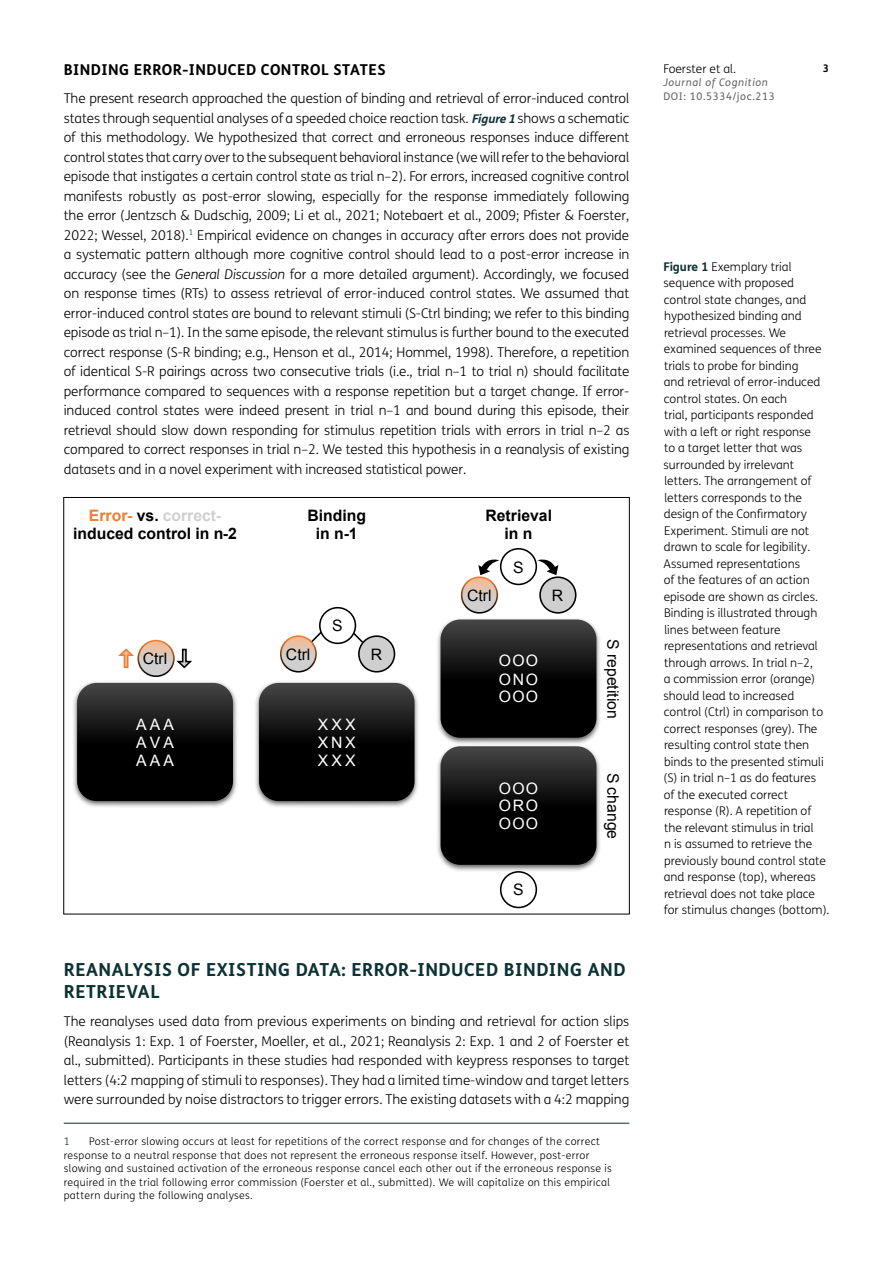
<style>
.page{position:relative;width:893px;height:1263px;background:#fff}
.page>*{position:absolute;margin:0;border:0;box-sizing:border-box;transform-origin:0 0}
.t1{font:700 18px/22.5px "FS Me";letter-spacing:.03em;color:#0d3234}
.t2{font:700 15.75px/18.9px "Arial";color:#000;text-align:center}
.t3{font:15.75px "Arial";letter-spacing:.14em;color:#fff}
.t4{font:15.75px "Arial";color:#000}
.t5{font:700 15px "FS Me";letter-spacing:.03em;color:#000}
.Body_Copy{font:300 13.5px/19.5px "FS Me";letter-spacing:-.005em;color:#000;text-align:justify}
.Figure_copy{font:300 12px/16.5px "FS Me";color:#000}
.Footnote{font:300 10.5px/13.5px "FS Me";letter-spacing:.03em;color:#000}
.t6{font:10.5px "FS Me";letter-spacing:.06em;color:#636466}
.t7{font:italic 10.5px "FS Me";letter-spacing:.06em;color:#636466}
.t8{font:700 10.5px "FS Me";color:#000}
.Footnote-2{font:300 10.5px "FS Me";color:#0d3234}
.s1{font-weight:700;font-style:italic;font-size:12px;color:#0d3234}
.s2{font-style:italic}
.s3{color:#ed7e33}
.s4{color:#cfcfcf}
.s5{font-weight:700;color:#0d3234}
</style>
<div class="page">
<hr style="left:64px;top:1123px;width:565px;height:1px;background:#0d3234">
<svg style="left:348px;top:627px;width:17px;height:17px"></svg>
<svg style="left:309px;top:630px;width:17px;height:14px"></svg>
<img style="left:73px;top:681px;width:164px;height:126px">
<svg style="left:77px;top:683px;width:156px;height:118px;background:#161616"></svg>
<img style="left:255px;top:681px;width:163px;height:126px">
<svg style="left:259px;top:683px;width:156px;height:118px;background:#151515"></svg>
<img style="left:437px;top:618px;width:163px;height:122px">
<svg style="left:441px;top:619px;width:155px;height:119px;background:#161616"></svg>
<img style="left:437px;top:740px;width:163px;height:131px">
<svg style="left:441px;top:746px;width:155px;height:119px;background:#161616"></svg>
<svg style="left:138px;top:641px;width:36px;height:35px"></svg>
<div style="left:137px;top:640px;width:38px;height:37px;border:2px solid #fff;border-radius:50%"></div>
<svg style="left:118px;top:648px;width:16px;height:21px"></svg>
<svg style="left:174px;top:648px;width:18px;height:21px"></svg>
<svg style="left:281px;top:636px;width:35px;height:36px"></svg>
<div style="left:280px;top:635px;width:37px;height:37px;border:2px solid #fff;border-radius:50%"></div>
<div style="left:320px;top:608px;width:35px;height:35px;background:#fff;border-radius:50%"></div>
<div style="left:319px;top:607px;width:37px;height:37px;border:2px solid #000;border-radius:50%"></div>
<div style="left:359px;top:636px;width:35px;height:36px;background:#cfcfcf;border-radius:50%"></div>
<div style="left:358px;top:635px;width:37px;height:37px;border:2px solid #000;border-radius:50%"></div>
<div style="left:500px;top:871px;width:37px;height:37px;border:2px solid #000;border-radius:50%"></div>
<svg style="left:462px;top:577px;width:35px;height:36px"></svg>
<div style="left:461px;top:576px;width:37px;height:38px;border:2px solid #fff;border-radius:50%"></div>
<div style="left:500px;top:548px;width:37px;height:37px;border:2px solid #000;border-radius:50%"></div>
<div style="left:540px;top:577px;width:36px;height:36px;background:#cfcfcf;border-radius:50%"></div>
<div style="left:539px;top:576px;width:37px;height:38px;border:2px solid #000;border-radius:50%"></div>
<svg style="left:537px;top:559px;width:21px;height:16px"></svg>
<svg style="left:478px;top:559px;width:22px;height:16px"></svg>
<h2 class="t5" style="left:64px;top:60px;width:323px">BINDING ERROR-INDUCED CONTROL STATES</h2>
<p class="Body_Copy" style="left:64px;top:89px;width:567px">The present research approached the question of binding and retrieval of error-induced control states through sequential analyses of a speeded choice reaction task. <span class="s1">Figure 1</span>shows a schematic of this methodology. We hypothesized that correct and erroneous responses induce different control states that carry over to the subsequent behavioral instance (we will refer to the behavioral episode that instigates a certain control state as trial n–2). For errors, increased cognitive control manifests robustly as post-error slowing, especially for the response immediately following the error (Jentzsch &amp; Dudschig, 2009; Li et al., 2021; Notebaert et al., 2009; Pfister &amp; Foerster, 2022; Wessel, 2018).<sup>1</sup> Empirical evidence on changes in accuracy after errors does not provide a systematic pattern although more cognitive control should lead to a post-error increase in accuracy (see the <span class="s2">General Discussion</span> for a more detailed argument). Accordingly, we focused on response times (RTs) to assess retrieval of error-induced control states. We assumed that error-induced control states are bound to relevant stimuli (S-Ctrl binding; we refer to this binding episode as trial n–1). In the same episode, the relevant stimulus is further bound to the executed correct response (S-R binding; e.g., Henson et al., 2014; Hommel, 1998). Therefore, a repetition of identical S-R pairings across two consecutive trials (i.e., trial n–1 to trial n) should facilitate performance compared to sequences with a response repetition but a target change. If error&shy;induced control states were indeed present in trial n–1 and bound during this episode, their retrieval should slow down responding for stimulus repetition trials with errors in trial n–2 as compared to correct responses in trial n–2. We tested this hypothesis in a reanalysis of existing datasets and in a novel experiment with increased statistical power.</p>
<p class="t2" style="left:73px;top:506px;width:165px"><span class="s3">Error-</span> vs. <span class="s4">correct&shy;</span>induced control in n-2</p>
<p class="t2" style="left:307px;top:506px;width:60px">Binding in n-1</p>
<p class="t2" style="left:485px;top:506px;width:68px">Retrieval in n</p>
<p class="t4" style="left:513px;top:556px;width:12px">S</p>
<p class="t4" style="left:467px;top:585px;width:26px">Ctrl</p>
<p class="t4" style="left:552px;top:585px;width:13px">R</p>
<p class="t4" style="left:332px;top:615px;width:12px">S</p>
<p class="t4" style="left:143px;top:648px;width:26px">Ctrl</p>
<p class="t4" style="left:286px;top:643px;width:26px">Ctrl</p>
<p class="t4" style="left:371px;top:643px;width:13px">R</p>
<p class="t3" style="left:136px;top:714px;width:39px">AAA</p>
<p class="t3" style="left:136px;top:749px;width:39px">AAA</p>
<p class="t3" style="left:136px;top:732px;width:39px">AVA</p>
<p class="t3" style="left:318px;top:714px;width:39px">XXX</p>
<p class="t3" style="left:318px;top:749px;width:39px">XXX</p>
<p class="t3" style="left:318px;top:732px;width:39px">XNX</p>
<p class="t3" style="left:499px;top:650px;width:41px">OOO</p>
<p class="t3" style="left:499px;top:686px;width:41px">OOO</p>
<p class="t3" style="left:499px;top:668px;width:41px">ONO</p>
<p class="t4" style="left:624px;top:639px;width:81px;rotate:90deg">S repetition</p>
<p class="t3" style="left:499px;top:777px;width:41px">OOO</p>
<p class="t3" style="left:499px;top:813px;width:41px">OOO</p>
<p class="t3" style="left:499px;top:795px;width:41px">ORO</p>
<p class="t4" style="left:624px;top:773px;width:68px;rotate:90deg">S change</p>
<p class="t4" style="left:513px;top:879px;width:12px">S</p>
<h1 class="t1" style="left:64px;top:958px;width:563px">REANALYSIS OF EXISTING DATA: ERROR-INDUCED BINDING AND<br>RETRIEVAL</h1>
<p class="Body_Copy" style="left:64px;top:1012px;width:567px">The reanalyses used data from previous experiments on binding and retrieval for action slips (Reanalysis 1: Exp. 1 of Foerster, Moeller, et al., 2021; Reanalysis 2: Exp. 1 and 2 of Foerster et al., submitted). Participants in these studies had responded with keypress responses to target letters (4:2 mapping of stimuli to responses). They had a limited time-window and target letters were surrounded by noise distractors to trigger errors. The existing datasets with a 4:2 mapping</p>
<p class="Footnote-2" style="left:64px;top:1135px;width:8px">1</p>
<p class="Footnote" style="left:64px;top:1135px;width:550px;text-indent:26px">Post-error slowing occurs at least for repetitions of the correct response and for changes of the correct response to a neutral response that does not represent the erroneous response itself. However, post-error slowing and sustained activation of the erroneous response cancel each other out if the erroneous response is required in the trial following error commission (Foerster et al., submitted). We will capitalize on this empirical pattern during the following analyses.</p>
<p class="Figure_copy" style="left:663px;top:61px;width:74px">Foerster et al.</p>
<p class="t8" style="left:823px;top:61px;width:8px">3</p>
<p class="t7" style="left:663px;top:77px;width:106px">Journal of Cognition</p>
<p class="t6" style="left:663px;top:90px;width:113px">DOI: 10.5334/joc.213</p>
<p class="Figure_copy" style="left:663px;top:259px;width:168px"><span class="s5">Figure 1</span> Exemplary trial sequence with proposed control state changes, and hypothesized binding and retrieval processes. We examined sequences of three trials to probe for binding<br>and retrieval of error-induced control states. On each<br>trial, participants responded with a left or right response<br>to a target letter that was surrounded by irrelevant letters. The arrangement of letters corresponds to the design of the Confirmatory<br>Experiment. Stimuli are not drawn to scale for legibility.<br>Assumed representations<br>of the features of an action episode are shown as circles.<br>Binding is illustrated through lines between feature representations and retrieval through arrows. In trial n–2,<br>a commission error (orange) should lead to increased control (Ctrl) in comparison to correct responses (grey). The resulting control state then binds to the presented stimuli (S) in trial n–1 as do features of the executed correct response (R). A repetition of the relevant stimulus in trial<br>n is assumed to retrieve the previously bound control state and response (top), whereas retrieval does not take place for stimulus changes (bottom).</p>
</div>
